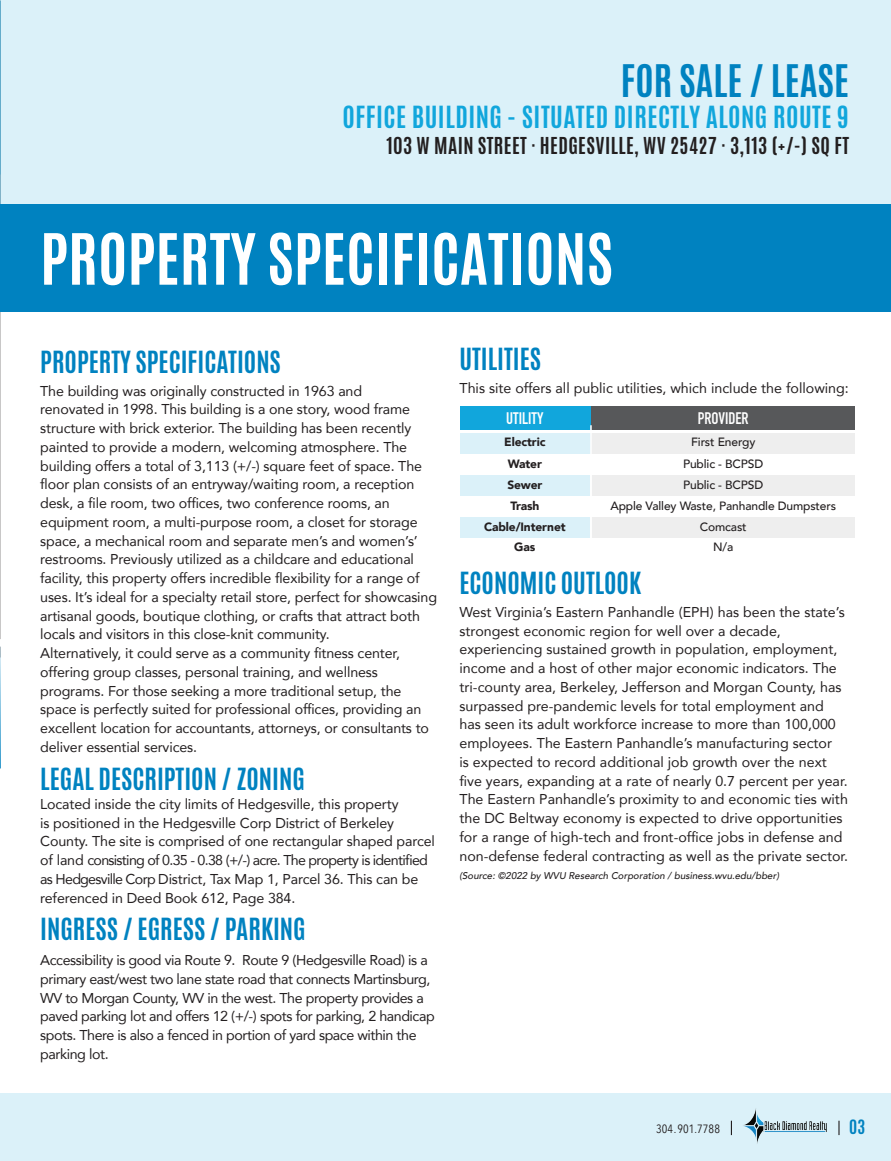
<style>
.page{position:relative;width:891px;height:1161px;background:#fff}
.page>*{position:absolute;margin:0;border:0;box-sizing:border-box;transform-origin:0 0}
.t1{font:700 60px "Antonio";letter-spacing:.005em;color:#fff}
.t2{font:700 37.5px "Antonio";color:#0082c0}
.t3{font:700 25.5px "Antonio";color:#0082c0}
.t4{font:700 25.5px "Antonio";letter-spacing:.02em;color:#11a6dc}
.t5{font:700 19.5px "Antonio";letter-spacing:.02em;color:#231f20}
.t6{font:700 16.5px "DIN Condensed";color:#fff}
.t7{font:700 16.5px "Antonio";color:#0082c0}
.t8{font:14.25px/18.8px "Avenir";letter-spacing:-.01em;color:#231f20}
.t9{font:14.25px/18.8px "Avenir";letter-spacing:-.03em;color:#231f20}
.t10{font:500 12px "Avenir";letter-spacing:-.01em;color:#231f20}
.t11{font:900 12px "Avenir";letter-spacing:-.01em;color:#231f20}
.t12{font:12px "Avenir Next Condensed";letter-spacing:.005em;color:#231f20}
.t13{font:italic 500 9.75px "Avenir";color:#231f20}
</style>
<div class="page">
<div style="left:460px;top:406px;width:130px;height:24px;background:#11a6dc"></div>
<div style="left:592px;top:406px;width:263px;height:24px;background:#57585a"></div>
<div style="left:460px;top:433px;width:130px;height:21px;background:#dbf1f9"></div>
<div style="left:460px;top:475px;width:130px;height:21px;background:#dbf1f9"></div>
<div style="left:460px;top:517px;width:130px;height:21px;background:#dbf1f9"></div>
<div style="left:592px;top:433px;width:263px;height:21px;background:#eee"></div>
<div style="left:592px;top:475px;width:263px;height:21px;background:#eee"></div>
<div style="left:592px;top:517px;width:263px;height:21px;background:#eee"></div>
<img style="left:0;top:0;width:1px;height:658px">
<div style="left:0;top:0;width:891px;height:204px;background:#dbf1f9"></div>
<div style="left:0;top:204px;width:891px;height:108px;background:#0082c0"></div>
<div style="left:0;top:1094px;width:891px;height:67px;background:#dbf1f9"></div>
<svg style="left:731px;top:1121px;width:1px;height:14px"></svg>
<svg style="left:0;top:647px;width:1px;height:121px"></svg>
<div style="left:0;top:639px;width:8px;height:8px;background:#fff"></div>
<img style="left:743px;top:1108px;width:97px;height:36px">
<h2 class="t2" style="left:621px;top:53px;width:230px">FOR SALE / LEASE</h2>
<h3 class="t4" style="left:342px;top:98px;width:508px">OFFICE BUILDING - SITUATED DIRECTLY ALONG ROUTE 9</h3>
<h3 class="t5" style="left:386px;top:131px;width:464px">103 W MAIN STREET · HEDGESVILLE, WV 25427 · 3,113 (+/-) SQ FT</h3>
<h1 class="t1" style="left:40px;top:214px;width:574px">PROPERTY SPECIFICATIONS</h1>
<h3 class="t3" style="left:40px;top:343px;width:242px">PROPERTY SPECIFICATIONS</h3>
<p class="t8" style="left:40px;top:381px;width:398px">The building was originally constructed in 1963 and<br>renovated in 1998. This building is a one story, wood frame structure with brick exterior. The building has been recently painted to provide a modern, welcoming atmosphere. The building offers a total of 3,113 (+/-) square feet of space. The floor plan consists of an entryway/waiting room, a reception desk, a file room, two offices, two conference rooms, an equipment room, a multi-purpose room, a closet for storage space, a mechanical room and separate men’s and women’s’ restrooms. Previously utilized as a childcare and educational facility, this property offers incredible flexibility for a range of uses. It’s ideal for a specialty retail store, perfect for showcasing artisanal goods, boutique clothing, or crafts that attract both locals and visitors in this close-knit community.<br>Alternatively, it could serve as a community fitness center, offering group classes, personal training, and wellness programs. For those seeking a more traditional setup, the space is perfectly suited for professional offices, providing an excellent location for accountants, attorneys, or consultants to deliver essential services.</p>
<h3 class="t3" style="left:40px;top:759px;width:266px">LEGAL DESCRIPTION / ZONING</h3>
<p class="t8" style="left:40px;top:794px;width:396px">Located inside the city limits of Hedgesville, this property<br>is positioned in the Hedgesville Corp District of Berkeley County. The site is comprised of one rectangular shaped parcel of land consisting of 0.35 - 0.38 (+/-) acre. The property is identified as Hedgesville Corp District, Tax Map 1, Parcel 36. This can be referenced in Deed Book 612, Page 384.</p>
<h3 class="t3" style="left:40px;top:910px;width:267px">INGRESS / EGRESS / PARKING</h3>
<p class="t9" style="left:40px;top:950px;width:396px">Accessibility is good via Route 9. Route 9 (Hedgesville Road) is a primary east/west two lane state road that connects Martinsburg, WV to Morgan County, WV in the west. The property provides a paved parking lot and offers 12 (+/-) spots for parking, 2 handicap spots. There is also a fenced in portion of yard space within the parking lot.</p>
<h3 class="t3" style="left:460px;top:340px;width:83px">UTILITIES</h3>
<p class="t8" style="left:460px;top:378px;width:391px">This site offers all public utilities, which include the following:</p>
<p class="t6" style="left:506px;top:407px;width:39px">UTILITY</p>
<p class="t6" style="left:698px;top:407px;width:52px">PROVIDER</p>
<p class="t11" style="left:504px;top:432px;width:43px">Electric</p>
<p class="t11" style="left:507px;top:474px;width:37px">Sewer</p>
<p class="t11" style="left:484px;top:516px;width:83px">Cable/Internet</p>
<p class="t10" style="left:691px;top:432px;width:66px">First Energy</p>
<p class="t11" style="left:508px;top:454px;width:36px">Water</p>
<p class="t10" style="left:683px;top:453px;width:82px">Public - BCPSD</p>
<p class="t10" style="left:683px;top:474px;width:82px">Public - BCPSD</p>
<p class="t10" style="left:700px;top:516px;width:48px">Comcast</p>
<p class="t11" style="left:510px;top:495px;width:31px">Trash</p>
<p class="t11" style="left:514px;top:537px;width:23px">Gas</p>
<p class="t10" style="left:610px;top:495px;width:227px">Apple Valley Waste, Panhandle Dumpsters</p>
<p class="t10" style="left:713px;top:537px;width:22px">N/a</p>
<h3 class="t3" style="left:460px;top:564px;width:183px">ECONOMIC OUTLOOK</h3>
<p class="t8" style="left:460px;top:602px;width:390px">West Virginia’s Eastern Panhandle (EPH) has been the state’s strongest economic region for well over a decade, experiencing sustained growth in population, employment, income and a host of other major economic indicators. The tri-county area, Berkeley, Jefferson and Morgan County, has surpassed pre-pandemic levels for total employment and has seen its adult workforce increase to more than 100,000 employees. The Eastern Panhandle’s manufacturing sector<br>is expected to record additional job growth over the next five years, expanding at a rate of nearly 0.7 percent per year.<br>The Eastern Panhandle’s proximity to and economic ties with the DC Beltway economy is expected to drive opportunities for a range of high-tech and front-office jobs in defense and non-defense federal contracting as well as the private sector.</p>
<p class="t13" style="left:460px;top:870px;width:321px">(Source: ©2022 by WVU Research Corporation / business.wvu.edu/bber)</p>
<p class="t12" style="left:656px;top:1118px;width:65px">304.901.7788</p>
<p class="t7" style="left:849px;top:1114px;width:17px">03</p>
</div>
